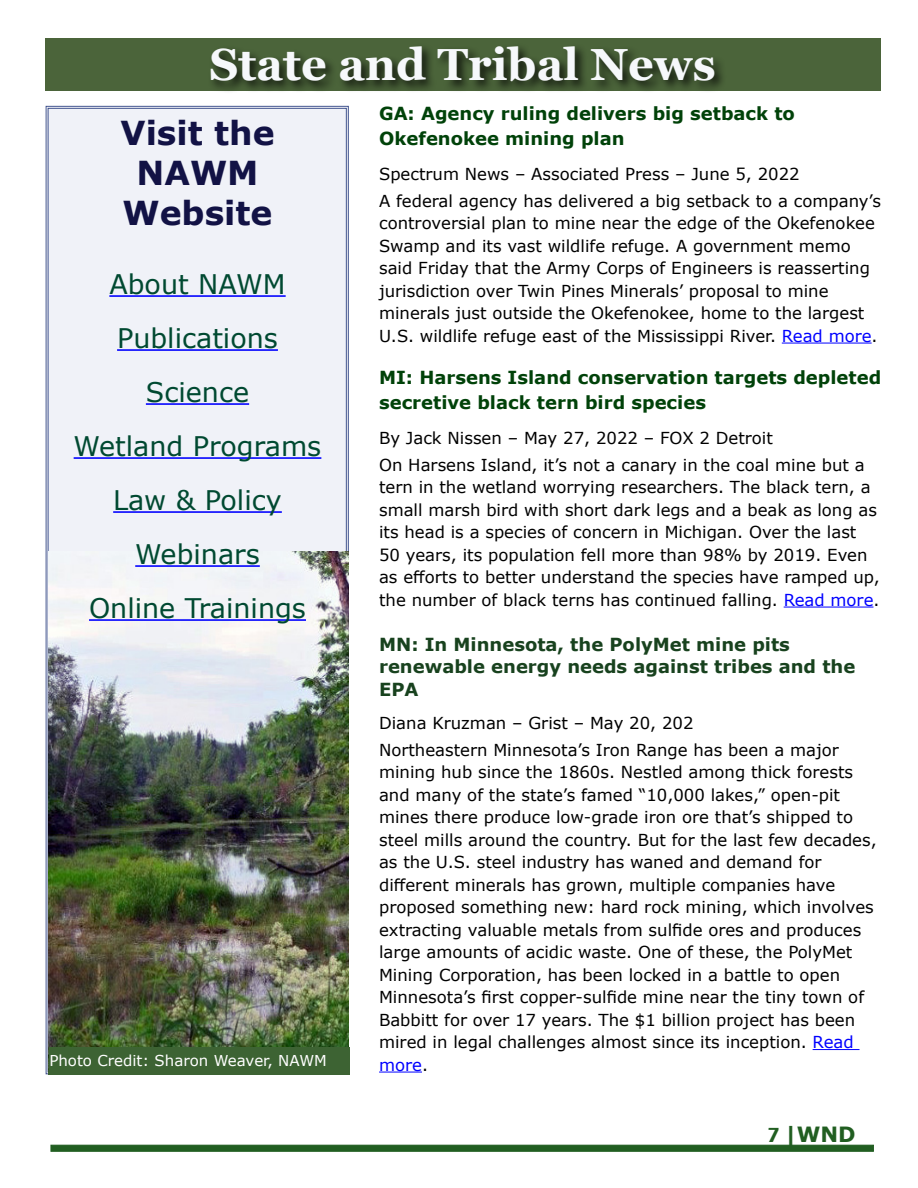
<style>
.page{position:relative;width:918px;height:1188px;background:#fff}
.page>*{position:absolute;margin:0;border:0;box-sizing:border-box;transform-origin:0 0}
.t1{font:700 45px "Georgia";color:#f6f8fb}
.t2{font:700 33px/39.6px "Verdana";color:#121245;text-align:center}
.t3{font:27px/54px "Verdana";color:#004931;text-align:center}
.t4{font:700 21px "Verdana";color:#215e21}
.t5{font:700 18px/25.5px "Verdana";color:#004209}
.t6{font:700 18px/22.5px "Verdana";color:#18421e}
.t7{font:16.5px/22.5px "Verdana";color:#000}
.t8{font:15px "Verdana";color:#fff}
.s1{color:#00f}
.s2{font-family:"Eras ITC";font-weight:600}
</style>
<div class="page">
<div style="left:50px;top:1145px;width:824px;height:7px;background:#215e21;border:1px solid #215e21"></div>
<div style="left:45px;top:105px;width:304px;height:970px;background:#f0f2f8"></div>
<div style="left:45px;top:38px;width:836px;height:53px;background:#4b643a"></div>
<hr style="left:782px;top:343px;width:90px;height:1px;background:#00f">
<hr style="left:784px;top:607px;width:90px;height:1px;background:#00f">
<hr style="left:813px;top:1049px;width:47px;height:1px;background:#00f">
<hr style="left:379px;top:1072px;width:43px;height:1px;background:#00f">
<div style="left:208px;top:43px;width:519px;height:51px;background:#000;opacity:.75"></div>
<img style="left:49px;top:551px;width:300px;height:496px">
<hr style="left:109px;top:295px;width:177px;height:2px;background:#00f">
<hr style="left:117px;top:349px;width:161px;height:2px;background:#00f">
<hr style="left:146px;top:403px;width:103px;height:2px;background:#00f">
<hr style="left:74px;top:457px;width:247px;height:2px;background:#00f">
<hr style="left:113px;top:511px;width:169px;height:2px;background:#00f">
<hr style="left:135px;top:565px;width:125px;height:2px;background:#00f">
<hr style="left:89px;top:619px;width:217px;height:2px;background:#00f">
<div style="left:49px;top:1047px;width:301px;height:27px;background:#3d6333"></div>
<h1 class="t1" style="left:209px;top:35px;width:508px">State and Tribal News</h1>
<h2 class="t2" style="left:120px;top:113px;width:156px">Visit the<br>NAWM<br>Website</h2>
<p class="t5" style="left:379px;top:100px;width:417px">GA: Agency ruling delivers big setback to<br>Okefenokee mining plan</p>
<p class="t7" style="left:379px;top:160px;width:504px;line-height:27px">Spectrum News – Associated Press – June 5, 2022<br>A federal agency has delivered a big setback to a company’s</p>
<p class="t7" style="left:379px;top:212px;width:500px">controversial plan to mine near the edge of the Okefenokee Swamp and its vast wildlife refuge. A government memo said Friday that the Army Corps of Engineers is reasserting jurisdiction over Twin Pines Minerals’ proposal to mine minerals just outside the Okefenokee, home to the largest U.S. wildlife refuge east of the Mississippi River. <span class="s1">Read more</span>.</p>
<p class="t5" style="left:379px;top:364px;width:504px">MI: Harsens Island conservation targets depleted secretive black tern bird species</p>
<p class="t7" style="left:379px;top:424px;width:487px;line-height:27px">By Jack Nissen – May 27, 2022 – FOX 2 Detroit<br>On Harsens Island, it’s not a canary in the coal mine but a</p>
<p class="t7" style="left:379px;top:476px;width:502px">tern in the wetland worrying researchers. The black tern, a small marsh bird with short dark legs and a beak as long as its head is a species of concern in Michigan. Over the last 50 years, its population fell more than 98% by 2019. Even as efforts to better understand the species have ramped up, the number of black terns has continued falling. <span class="s1">Read more</span>.</p>
<p class="t6" style="left:379px;top:632px;width:478px">MN: In Minnesota, the PolyMet mine pits renewable energy needs against tribes and the<br>EPA</p>
<p class="t7" style="left:379px;top:709px;width:461px;line-height:27px">Diana Kruzman – Grist – May 20, 202<br>Northeastern Minnesota’s Iron Range has been a major</p>
<p class="t7" style="left:379px;top:761px;width:499px">mining hub since the 1860s. Nestled among thick forests and many of the state’s famed “10,000 lakes,” open-pit mines there produce low-grade iron ore that’s shipped to steel mills around the country. But for the last few decades, as the U.S. steel industry has waned and demand for different minerals has grown, multiple companies have proposed something new: hard rock mining, which involves extracting valuable metals from sulfide ores and produces large amounts of acidic waste. One of these, the PolyMet Mining Corporation, has been locked in a battle to open Minnesota’s first copper-sulfide mine near the tiny town of Babbitt for over 17 years. The $1 billion project has been mired in legal challenges almost since its inception. <span class="s1">Read more</span>.</p>
<h3 class="t3" style="left:74px;top:257px;width:249px">About NAWM<br>Publications<br>Science<br>Wetland Programs<br>Law &amp; Policy<br>Webinars<br>Online Trainings</h3>
<p class="t8" style="left:49px;top:1050px;width:279px">Photo Credit: Sharon Weaver, NAWM</p>
<p class="t4" style="left:767px;top:1120px;width:90px"><span class="s2">7</span> |WND</p>
</div>
